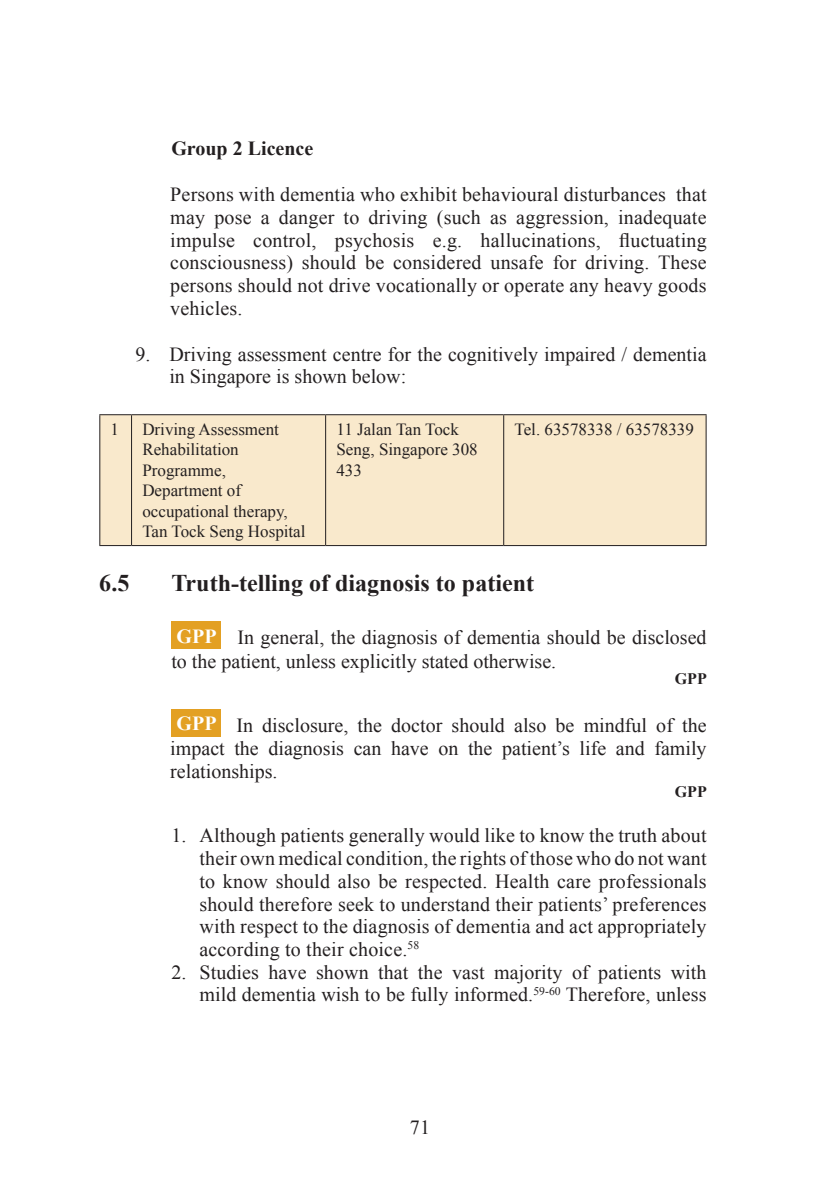
<style>
.page{position:relative;width:840px;height:1191px;background:#fff}
.page>*{position:absolute;margin:0;border:0;box-sizing:border-box;transform-origin:0 0}
.t1{font:700 24px "Times New Roman";color:#231f20}
.t2{font:20px/22.8px "Times New Roman";color:#231f20;text-align:justify}
.t3{font:700 20px "Times New Roman";color:#231f20}
.t4{font:700 20px "Times New Roman";color:#fff}
.t5{font:17px/20.4px "Times New Roman";color:#231f20}
.t6{font:700 16px "Times New Roman";color:#231f20}
</style>
<div class="page">
<div style="left:171px;top:621px;width:50px;height:28px;background:#e3a023"></div>
<div style="left:171px;top:709px;width:50px;height:27px;background:#e3a023"></div>
<div style="left:100px;top:415px;width:605px;height:130px;background:#f9e9cc"></div>
<hr style="left:99px;top:414px;width:32px;height:1px;background:#231f20">
<hr style="left:99px;top:415px;width:1px;height:130px;background:#231f20">
<hr style="left:131px;top:414px;width:194px;height:1px;background:#231f20">
<hr style="left:131px;top:415px;width:1px;height:130px;background:#231f20">
<hr style="left:325px;top:414px;width:178px;height:1px;background:#231f20">
<hr style="left:325px;top:415px;width:1px;height:130px;background:#231f20">
<hr style="left:503px;top:414px;width:203px;height:1px;background:#231f20">
<hr style="left:503px;top:415px;width:1px;height:130px;background:#231f20">
<hr style="left:705px;top:415px;width:1px;height:130px;background:#231f20">
<hr style="left:99px;top:545px;width:32px;height:1px;background:#231f20">
<hr style="left:131px;top:545px;width:194px;height:1px;background:#231f20">
<hr style="left:325px;top:545px;width:178px;height:1px;background:#231f20">
<hr style="left:503px;top:545px;width:203px;height:1px;background:#231f20">
<p class="t3" style="left:171px;top:135px;width:143px">Group 2 Licence</p>
<p class="t2" style="left:170px;top:182px;width:537px">Persons with dementia who exhibit behavioural disturbances that may pose a danger to driving (such as aggression, inadequate impulse control, psychosis e.g. hallucinations, fluctuating consciousness) should be considered unsafe for driving. These persons should not drive vocationally or operate any heavy goods vehicles.</p>
<p class="t2" style="left:169px;top:342px;width:538px;text-indent:-34px">9. Driving assessment centre for the cognitively impaired / dementia in Singapore is shown below:</p>
<p class="t5" style="left:111px;top:419px;width:10px">1</p>
<p class="t5" style="left:142px;top:419px;width:165px">Driving Assessment<br>Rehabilitation<br>Programme,<br>Department of occupational therapy,<br>Tan Tock Seng Hospital</p>
<p class="t5" style="left:336px;top:419px;width:143px">11 Jalan Tan Tock<br>Seng, Singapore 308<br>433</p>
<p class="t5" style="left:514px;top:419px;width:181px">Tel. 63578338 / 63578339</p>
<p class="t1" style="left:99px;top:566px;width:31px">6.5</p>
<p class="t1" style="left:171px;top:566px;width:364px">Truth-telling of diagnosis to patient</p>
<p class="t2" style="left:171px;top:624px;width:536px;line-height:24px;text-indent:66px">In general, the diagnosis of dementia should be disclosed to the patient, unless explicitly stated otherwise.</p>
<p class="t6" style="left:674px;top:667px;width:33px">GPP</p>
<p class="t2" style="left:170px;top:713px;width:537px;text-indent:66px">In disclosure, the doctor should also be mindful of the impact the diagnosis can have on the patient’s life and family relationships.</p>
<p class="t6" style="left:674px;top:780px;width:33px">GPP</p>
<p class="t2" style="left:199px;top:824px;width:508px;text-indent:-28px">1. Although patients generally would like to know the truth about their own medical condition, the rights of those who do not want to know should also be respected. Health care professionals should therefore seek to understand their patients’ preferences with respect to the diagnosis of dementia and act appropriately according to their choice.<sup>58</sup></p>
<p class="t2" style="left:171px;top:960px;width:536px;text-align:right">2. Studies have shown that the vast majority of patients with mild dementia wish to be fully informed.<sup>59-60</sup> Therefore, unless</p>
<p class="t4" style="left:176px;top:622px;width:41px">GPP</p>
<p class="t4" style="left:176px;top:710px;width:41px">GPP</p>
<p class="t2" style="left:410px;top:1115px;width:21px">71</p>
</div>
